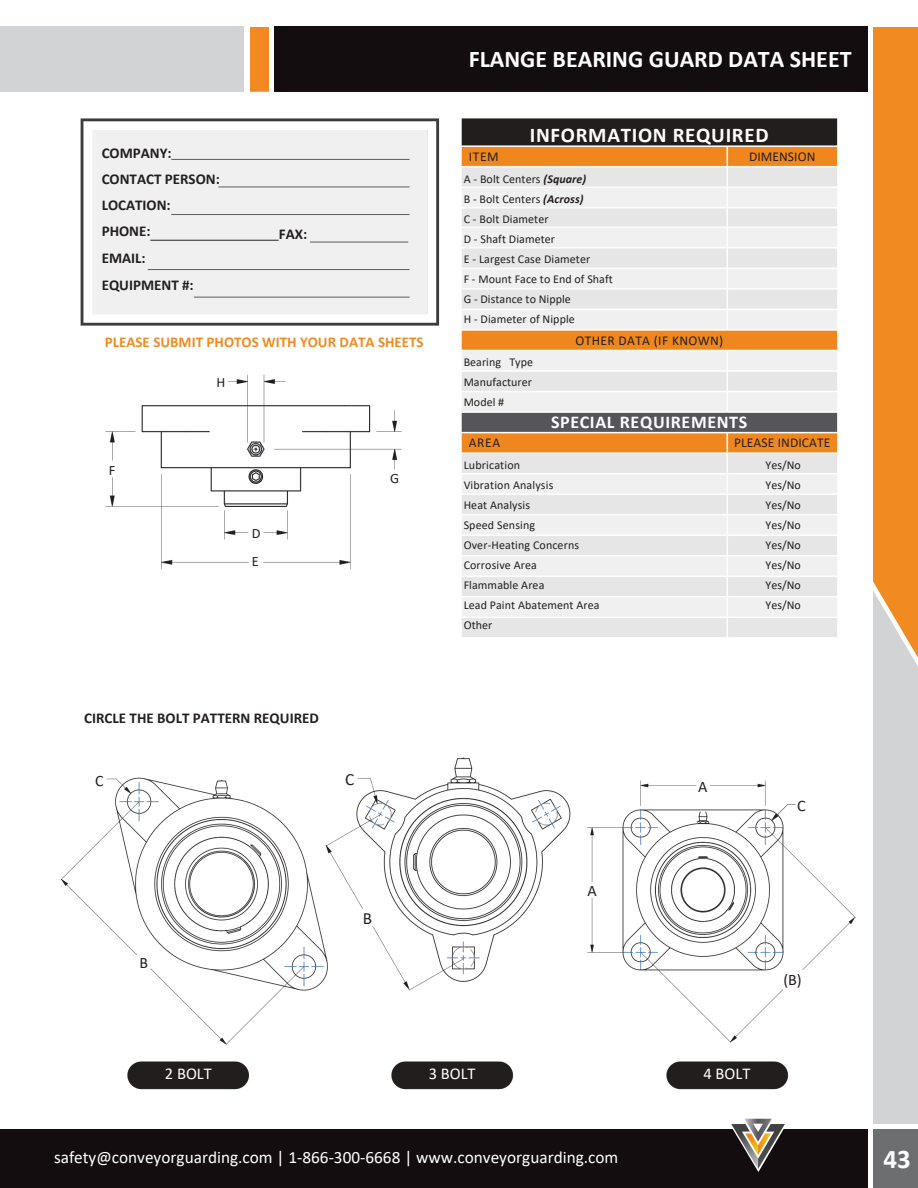
<style>
.page{position:relative;width:918px;height:1188px;background:#fff}
.page>*{position:absolute;margin:0;border:0;box-sizing:border-box;transform-origin:0 0}
.t1{font:700 27px "Calibri";color:#fff}
.t2{font:700 24px "Calibri";color:#fff}
.t3{font:700 21px "Calibri";letter-spacing:.035em;color:#fff}
.t4{font:700 18px "Calibri";letter-spacing:.035em;color:#fff}
.t5{font:17.25px "Calibri";color:#fff}
.t6{font:17.1px "Calibri";color:#231f20}
.t7{font:16.5px "Calibri";color:#fff}
.t8{font:16.05px "Calibri";color:#231f20}
.t9{font:15.9px "Calibri";color:#231f20}
.t10{font:700 15px/26.4px "Calibri";color:#231f20}
.t11{font:700 15px "Calibri";color:#f18b21}
.t12{font:14.25px/28.2px "Calibri";color:#231f20}
.t13{font:13.5px "Calibri";letter-spacing:.01em;color:#231f20}
.t14{font:12px/20px "Calibri";letter-spacing:.01em;color:#231f20}
.s1{font-weight:700;font-style:italic}
</style>
<div class="page">
<div style="left:270px;top:27px;width:600px;height:65px;background:#130d0f"></div>
<div style="left:0;top:1129px;width:870px;height:59px;background:#130d0f"></div>
<div style="left:873px;top:1129px;width:45px;height:59px;background:#6d6e70"></div>
<div style="left:245px;top:27px;width:25px;height:65px;background:#f18b21"></div>
<div style="left:0;top:27px;width:245px;height:65px;background:#d1d3d4"></div>
<div style="left:269px;top:4px;width:5px;height:97px;background:#fff"></div>
<hr style="left:245px;top:0;width:4px;height:97px;background:#fff">
<svg style="left:873px;top:27px;width:45px;height:1097px;background:#e2ac74"></svg>
<div style="left:868px;top:17px;width:5px;height:1171px;background:#fff"></div>
<img style="left:60px;top:118px;width:796px;height:972px">
<img style="left:731px;top:1118px;width:54px;height:54px">
<h5 class="t2" style="left:469px;top:49px;width:384px">FLANGE BEARING GUARD DATA SHEET</h5>
<h6 class="t10" style="left:102px;top:141px;width:120px">COMPANY:<br>CONTACT PERSON:<br>LOCATION:<br>PHONE:<br>EMAIL:<br>EQUIPMENT #:</h6>
<p class="t10" style="left:279px;top:222px;width:30px">FAX:</p>
<p class="t11" style="left:105px;top:336px;width:320px">PLEASE SUBMIT PHOTOS WITH YOUR DATA SHEETS</p>
<h1 class="t12" style="left:109px;top:457px;width:8px">F</h1>
<p class="t12" style="left:216px;top:369px;width:10px">H</p>
<h6 class="t12" style="left:252px;top:520px;width:10px">D<br>E</h6>
<h6 class="t12" style="left:390px;top:466px;width:11px">G</h6>
<p class="t10" style="left:84px;top:706px;width:236px">CIRCLE THE BOLT PATTERN REQUIRED</p>
<p class="t9" style="left:95px;top:774px;width:10px">C</p>
<p class="t6" style="left:345px;top:773px;width:11px">C</p>
<p class="t9" style="left:140px;top:957px;width:10px">B</p>
<p class="t6" style="left:363px;top:912px;width:11px">B</p>
<p class="t13" style="left:469px;top:151px;width:32px">ITEM</p>
<p class="t3" style="left:530px;top:127px;width:240px">INFORMATION REQUIRED</p>
<p class="t13" style="left:749px;top:151px;width:68px">DIMENSION</p>
<p class="t14" style="left:464px;top:170px;width:124px">A - Bolt Centers <span class="s1">(Square)</span></p>
<p class="t14" style="left:464px;top:190px;width:121px">B - Bolt Centers <span class="s1">(Across)</span></p>
<p class="t14" style="left:464px;top:210px;width:86px">C - Bolt Diameter</p>
<p class="t14" style="left:464px;top:230px;width:93px">D - Shaft Diameter</p>
<p class="t14" style="left:464px;top:250px;width:128px">E - Largest Case Diameter</p>
<p class="t14" style="left:464px;top:270px;width:151px">F - Mount Face to End of Shaft<br>G - Distance to Nipple</p>
<p class="t14" style="left:464px;top:310px;width:113px">H - Diameter of Nipple</p>
<p class="t14" style="left:464px;top:352px;width:71px;text-align:justify">Bearing Type Manufacturer Model #</p>
<h3 class="t13" style="left:469px;top:437px;width:33px">AREA</h3>
<p class="t13" style="left:576px;top:335px;width:149px">OTHER DATA (IF KNOWN)</p>
<h4 class="t4" style="left:551px;top:414px;width:198px">SPECIAL REQUIREMENTS</h4>
<p class="t13" style="left:734px;top:437px;width:98px">PLEASE INDICATE</p>
<p class="t14" style="left:464px;top:456px;width:58px">Lubrication</p>
<p class="t14" style="left:464px;top:476px;width:91px">Vibration Analysis</p>
<p class="t14" style="left:464px;top:496px;width:68px">Heat Analysis</p>
<p class="t14" style="left:464px;top:516px;width:73px">Speed Sensing</p>
<p class="t14" style="left:464px;top:536px;width:117px">Over-Heating Concerns<br>Corrosive Area</p>
<p class="t14" style="left:464px;top:576px;width:82px">Flammable Area</p>
<h6 class="t14" style="left:464px;top:596px;width:137px">Lead Paint Abatement Area<br>Other</h6>
<p class="t8" style="left:587px;top:884px;width:11px">A</p>
<p class="t14" style="left:766px;top:456px;width:37px;text-align:justify">Yes/No Yes/No Yes/No Yes/No Yes/No Yes/No Yes/No Yes/No</p>
<h2 class="t8" style="left:698px;top:780px;width:11px">A</h2>
<p class="t8" style="left:797px;top:799px;width:10px">C</p>
<p class="t8" style="left:783px;top:972px;width:20px">(B)</p>
<p class="t7" style="left:165px;top:1067px;width:48px">2 BOLT</p>
<p class="t7" style="left:429px;top:1067px;width:48px">3 BOLT</p>
<p class="t7" style="left:703px;top:1067px;width:48px">4 BOLT</p>
<h4 class="t5" style="left:54px;top:1150px;width:566px">safety@conveyorguarding.com | 1-866-300-6668 | www.conveyorguarding.com</h4>
<h4 class="t1" style="left:884px;top:1148px;width:29px">43</h4>
</div>
